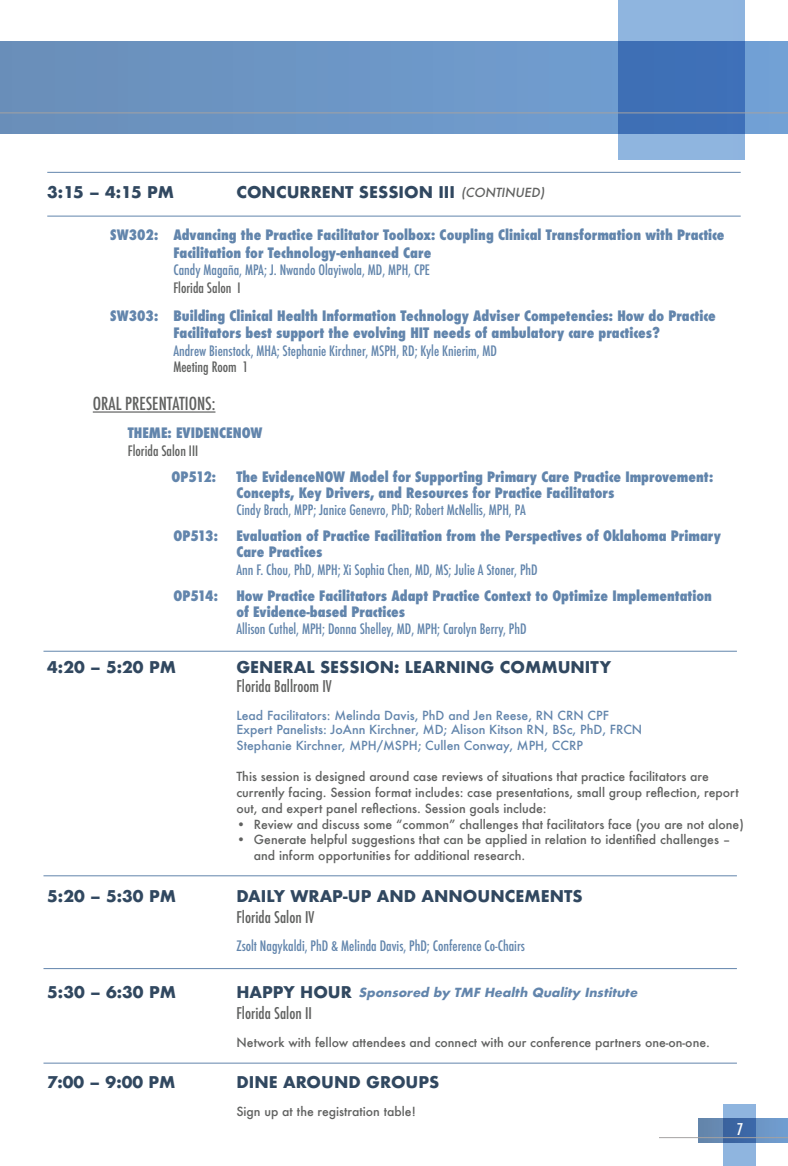
<style>
.page{position:relative;width:788px;height:1166px;background:#fff}
.page>*{position:absolute;margin:0;border:0;box-sizing:border-box;transform-origin:0 0}
.t1{font:500 condensed 17.5px "Futura";color:#606160}
.t2{font:700 15.75px "Futura";color:#314860}
.t3{font:500 condensed 15.75px "Futura";color:#606160}
.t4{font:500 condensed 15.75px "Futura";color:#fff}
.t5{font:800 condensed 14px/15.8px "Futura";color:#6285ac}
.t6{font:500 condensed 14px "Futura";color:#6285ac}
.t7{font:500 condensed 14px "Futura";color:#606160}
.t8{font:500 12.25px/15.8px "Futura";color:#606160}
.t9{font:500 12.25px/14px "Futura";color:#6285ac}
.t10{font:italic 700 12.25px "Futura";color:#6285ac}
.s1{font-weight:500;font-size:12.25px;color:#606160}
.s2{font-style:normal;font-size:15.75px;color:#314860}
</style>
<div class="page">
<div style="left:618px;top:0;width:126px;height:159px;background:#8fb5df"></div>
<svg style="left:0;top:42px;width:788px;height:91px;background:#6590c2"></svg>
<hr style="left:0;top:113px;width:788px;height:1px;background:#a4a2a2">
<div style="left:723px;top:1104px;width:32px;height:62px;background:#8fb5df"></div>
<svg style="left:698px;top:1118px;width:90px;height:24px;background:#5981b4"></svg>
<hr style="left:659px;top:1137px;width:129px;height:1px;background:#a4a2a2">
<hr style="left:93px;top:411px;width:122px;height:1px;background:#606160">
<hr style="left:47px;top:216px;width:693px;height:1px;background:#6285ac">
<hr style="left:47px;top:172px;width:693px;height:1px;background:#6285ac">
<hr style="left:43px;top:651px;width:693px;height:1px;background:#6285ac">
<hr style="left:43px;top:875px;width:693px;height:1px;background:#6285ac">
<hr style="left:43px;top:968px;width:693px;height:1px;background:#6285ac">
<hr style="left:43px;top:1062px;width:693px;height:1px;background:#6285ac">
<p class="t2" style="left:47px;top:181px;width:128px">3:15 – 4:15 PM</p>
<p class="t2" style="left:236px;top:181px;width:312px">CONCURRENT SESSION III <span class="s1">(CONTINUED)</span></p>
<p class="t5" style="left:173px;top:226px;width:552px;line-height:17.5px;text-indent:-63px">SW302: Advancing the Practice Facilitator Toolbox: Coupling Clinical Transformation with Practice<br>Facilitation for Technology-enhanced Care</p>
<p class="t6" style="left:173px;top:261px;width:258px">Candy Magaña, MPA; J. Nwando Olayiwola, MD, MPH, CPE</p>
<p class="t7" style="left:173px;top:279px;width:69px">Florida Salon I</p>
<p class="t5" style="left:110px;top:307px;width:607px;line-height:17.5px;text-align:center">SW303: Building Clinical Health Information Technology Adviser Competencies: How do Practice<br>Facilitators best support the evolving HIT needs of ambulatory care practices?</p>
<p class="t6" style="left:173px;top:342px;width:325px">Andrew Bienstock, MHA; Stephanie Kirchner, MSPH, RD; Kyle Knierim, MD</p>
<p class="t7" style="left:173px;top:357px;width:76px">Meeting Room 1</p>
<p class="t1" style="left:93px;top:392px;width:124px">ORAL PRESENTATIONS:</p>
<p class="t5" style="left:128px;top:425px;width:136px">THEME: EVIDENCENOW</p>
<p class="t7" style="left:128px;top:441px;width:72px">Florida Salon III</p>
<p class="t5" style="left:172px;top:469px;width:46px">OP512:</p>
<p class="t5" style="left:236px;top:469px;width:478px">The EvidenceNOW Model for Supporting Primary Care Practice Improvement:<br>Concepts, Key Drivers, and Resources for Practice Facilitators</p>
<p class="t6" style="left:236px;top:501px;width:291px">Cindy Brach, MPP; Janice Genevro, PhD; Robert McNellis, MPH, PA</p>
<p class="t5" style="left:173px;top:528px;width:46px">OP513:</p>
<p class="t5" style="left:236px;top:528px;width:486px">Evaluation of Practice Facilitation from the Perspectives of Oklahoma Primary<br>Care Practices</p>
<p class="t6" style="left:236px;top:560px;width:303px">Ann F. Chou, PhD, MPH; Xi Sophia Chen, MD, MS; Julie A Stoner, PhD</p>
<p class="t5" style="left:173px;top:588px;width:46px">OP514:</p>
<p class="t5" style="left:236px;top:588px;width:477px">How Practice Facilitators Adapt Practice Context to Optimize Implementation of Evidence-based Practices</p>
<p class="t6" style="left:236px;top:620px;width:292px">Allison Cuthel, MPH; Donna Shelley, MD, MPH; Carolyn Berry, PhD</p>
<p class="t2" style="left:47px;top:655px;width:130px">4:20 – 5:20 PM</p>
<p class="t2" style="left:236px;top:655px;width:376px">GENERAL SESSION: LEARNING COMMUNITY</p>
<p class="t3" style="left:236px;top:676px;width:97px">Florida Ballroom IV</p>
<p class="t9" style="left:236px;top:708px;width:407px">Lead Facilitators: Melinda Davis, PhD and Jen Reese, RN CRN CPF<br>Expert Panelists: JoAnn Kirchner, MD; Alison Kitson RN, BSc, PhD, FRCN</p>
<p class="t9" style="left:236px;top:738px;width:348px">Stephanie Kirchner, MPH/MSPH; Cullen Conway, MPH, CCRP</p>
<p class="t8" style="left:236px;top:768px;width:503px">This session is designed around case reviews of situations that practice facilitators are currently facing. Session format includes: case presentations, small group reflection, report out, and expert panel reflections. Session goals include:</p>
<p class="t8" style="left:236px;top:816px;width:509px">• Review and discuss some “common” challenges that facilitators face (you are not alone)</p>
<p class="t8" style="left:254px;top:831px;width:478px;text-indent:-18px">• Generate helpful suggestions that can be applied in relation to identified challenges – and inform opportunities for additional research.</p>
<p class="t2" style="left:47px;top:884px;width:130px">5:20 – 5:30 PM</p>
<p class="t2" style="left:236px;top:884px;width:348px">DAILY WRAP-UP AND ANNOUNCEMENTS</p>
<p class="t3" style="left:236px;top:907px;width:79px">Florida Salon IV</p>
<p class="t6" style="left:236px;top:937px;width:290px">Zsolt Nagykaldi, PhD &amp; Melinda Davis, PhD; Conference Co-Chairs</p>
<p class="t2" style="left:47px;top:981px;width:130px">5:30 – 6:30 PM</p>
<p class="t10" style="left:236px;top:983px;width:405px"><span class="s2">H A P PY H O U R</span> Sponsored by TMF Health Quality Institute</p>
<p class="t3" style="left:236px;top:1003px;width:77px">Florida Salon II</p>
<p class="t8" style="left:236px;top:1034px;width:475px">Network with fellow attendees and connect with our conference partners one-on-one.</p>
<p class="t2" style="left:47px;top:1070px;width:130px">7:00 – 9:00 PM</p>
<p class="t2" style="left:236px;top:1070px;width:204px">DINE AROUND GROUPS</p>
<p class="t8" style="left:236px;top:1103px;width:181px">Sign up at the registration table!</p>
<p class="t4" style="left:736px;top:1119px;width:8px">7</p>
</div>
